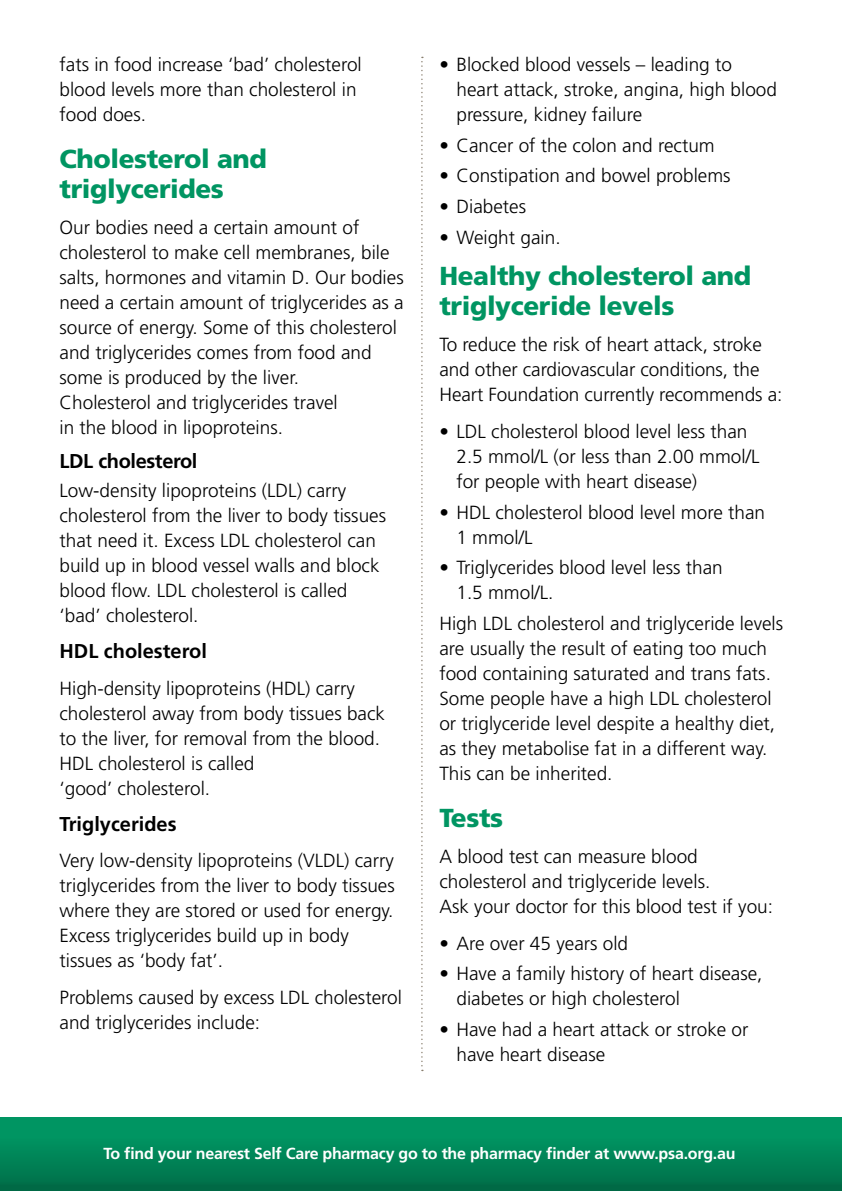
<style>
.page{position:relative;width:842px;height:1191px;background:#fff}
.page>*{position:absolute;margin:0;border:0;box-sizing:border-box;transform-origin:0 0}
.t1{font:900 26px/30px "Frutiger LT Std";letter-spacing:-.015em;color:#009562}
.t2{font:700 20px "Frutiger LT Std";color:#000}
.t3{font:700 20px "Frutiger LT Std";letter-spacing:-.02em;color:#000}
.t4{font:300 19px/25px "Frutiger LT Std";color:#000}
.t5{font:700 16px "Frutiger LT Std";letter-spacing:-.015em;color:#fff}
</style>
<div class="page">
<div style="left:0;top:1117px;width:842px;height:74px;background:linear-gradient(to bottom,#009e68,#006e48)"></div>
<svg style="left:421px;top:57px;width:2px;height:1014px"></svg>
<p class="t4" style="left:60px;top:52px;width:304px">fats in food increase ‘bad’ cholesterol blood levels more than cholesterol in food does.</p>
<h1 class="t1" style="left:60px;top:144px;width:209px">Cholesterol and triglycerides</h1>
<p class="t4" style="left:60px;top:216px;width:346px">Our bodies need a certain amount of cholesterol to make cell membranes, bile salts, hormones and vitamin D. Our bodies need a certain amount of triglycerides as a source of energy. Some of this cholesterol and triglycerides comes from food and some is produced by the liver.<br>Cholesterol and triglycerides travel<br>in the blood in lipoproteins.</p>
<p class="t3" style="left:60px;top:449px;width:139px">LDL cholesterol</p>
<p class="t4" style="left:60px;top:478px;width:328px">Low-density lipoproteins (LDL) carry cholesterol from the liver to body tissues that need it. Excess LDL cholesterol can build up in blood vessel walls and block blood flow. LDL cholesterol is called ‘bad’ cholesterol.</p>
<p class="t2" style="left:60px;top:639px;width:149px">HDL cholesterol</p>
<p class="t4" style="left:60px;top:675px;width:327px">High-density lipoproteins (HDL) carry cholesterol away from body tissues back to the liver, for removal from the blood.<br>HDL cholesterol is called<br>‘good’ cholesterol.</p>
<p class="t2" style="left:60px;top:812px;width:119px">Triglycerides</p>
<p class="t4" style="left:60px;top:848px;width:337px">Very low-density lipoproteins (VLDL) carry triglycerides from the liver to body tissues where they are stored or used for energy.<br>Excess triglycerides build up in body tissues as ‘body fat’.</p>
<p class="t4" style="left:60px;top:985px;width:344px">Problems caused by excess LDL cholesterol and triglycerides include:</p>
<p class="t4" style="left:456px;top:52px;width:322px;text-indent:-17px">• Blocked blood vessels – leading to heart attack, stroke, angina, high blood pressure, kidney failure</p>
<p class="t4" style="left:439px;top:133px;width:277px">• Cancer of the colon and rectum</p>
<p class="t4" style="left:439px;top:164px;width:293px">• Constipation and bowel problems</p>
<p class="t4" style="left:439px;top:194px;width:88px">• Diabetes</p>
<p class="t4" style="left:439px;top:225px;width:123px">• Weight gain.</p>
<h1 class="t1" style="left:439px;top:261px;width:313px">Healthy cholesterol and triglyceride levels</h1>
<p class="t4" style="left:439px;top:333px;width:344px">To reduce the risk of heart attack, stroke and other cardiovascular conditions, the<br>Heart Foundation currently recommends a:</p>
<p class="t4" style="left:456px;top:419px;width:305px;text-indent:-17px">• LDL cholesterol blood level less than<br>2.5 mmol/L (or less than 2.00 mmol/L for people with heart disease)</p>
<p class="t4" style="left:456px;top:500px;width:310px;text-indent:-17px">• HDL cholesterol blood level more than<br>1 mmol/L</p>
<p class="t4" style="left:456px;top:555px;width:268px;text-indent:-17px">• Triglycerides blood level less than<br>1.5 mmol/L.</p>
<p class="t4" style="left:439px;top:611px;width:345px">High LDL cholesterol and triglyceride levels are usually the result of eating too much food containing saturated and trans fats.<br>Some people have a high LDL cholesterol or triglyceride level despite a healthy diet, as they metabolise fat in a different way.<br>This can be inherited.</p>
<h1 class="t1" style="left:439px;top:803px;width:65px">Tests</h1>
<p class="t4" style="left:439px;top:844px;width:335px">A blood test can measure blood cholesterol and triglyceride levels.<br>Ask your doctor for this blood test if you:</p>
<p class="t4" style="left:439px;top:931px;width:190px">• Are over 45 years old</p>
<p class="t4" style="left:456px;top:961px;width:308px;text-indent:-17px">• Have a family history of heart disease, diabetes or high cholesterol</p>
<p class="t4" style="left:456px;top:1017px;width:294px;text-indent:-17px">• Have had a heart attack or stroke or have heart disease</p>
<p class="t5" style="left:104px;top:1143px;width:633px">To find your nearest Self Care pharmacy go to the pharmacy finder at www.psa.org.au</p>
</div>
